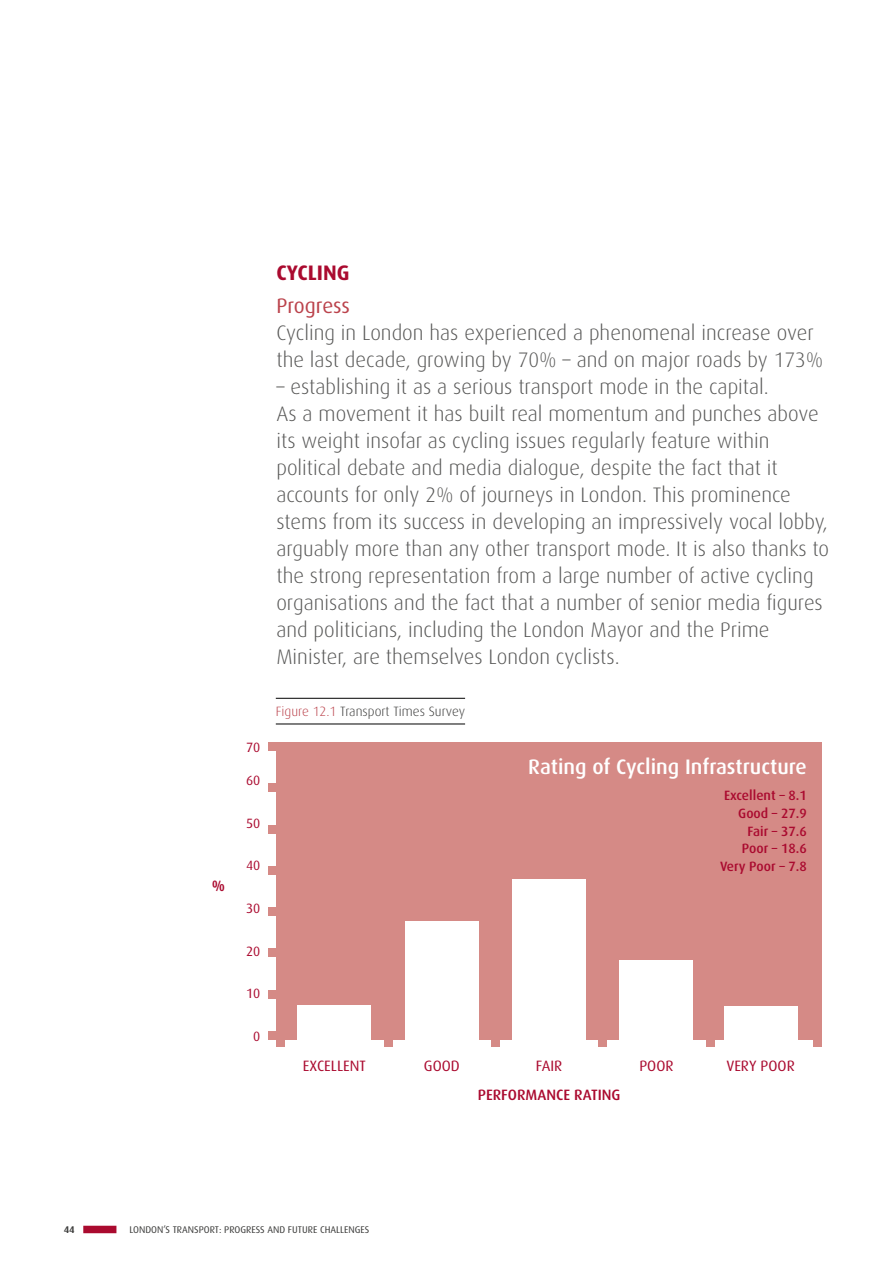
<style>
.page{position:relative;width:893px;height:1263px;background:#fff}
.page>*{position:absolute;margin:0;border:0;box-sizing:border-box;transform-origin:0 0}
.t1{font:300 21px/27px "Dax";color:#575756}
.t2{font:500 21px "Dax";color:#fff}
.t3{font:21px "Dax";color:#bb434c}
.t4{font:700 21px "Dax";color:#aa0a2f}
.t5{font:15px "Dax";color:#aa0a2f}
.t6{font:500 15px "Dax";color:#aa0a2f}
.t7{font:700 15px "Dax";color:#aa0a2f}
.t8{font:500 13.5px/18px "Dax";color:#aa0a2f;text-align:right}
.t9{font:300 13.5px "Dax";color:#3c3c3b}
.t10{font:13.5px "Dax";color:#aa0a2f}
.t11{font:9.75px "Dax";color:#3c3c3b}
.t12{font:700 9.75px "Dax";color:#3c3c3b}
.s1{color:#bb434c}
</style>
<div class="page">
<div style="left:83px;top:1226px;width:33px;height:7px;background:#aa0a2f"></div>
<hr style="left:276px;top:724px;width:189px;height:1px;background:#000">
<hr style="left:276px;top:698px;width:189px;height:1px;background:#000">
<div style="left:276px;top:742px;width:546px;height:298px;background:#d58a86"></div>
<div style="left:268px;top:907px;width:13px;height:9px;background:#d58a86"></div>
<div style="left:268px;top:949px;width:11px;height:8px;background:#d58a86"></div>
<div style="left:268px;top:990px;width:13px;height:8px;background:#d58a86"></div>
<div style="left:268px;top:1031px;width:13px;height:9px;background:#d58a86"></div>
<div style="left:268px;top:783px;width:13px;height:9px;background:#d58a86"></div>
<div style="left:268px;top:742px;width:13px;height:9px;background:#d58a86"></div>
<div style="left:268px;top:825px;width:13px;height:8px;background:#d58a86"></div>
<div style="left:268px;top:866px;width:13px;height:8px;background:#d58a86"></div>
<div style="left:277px;top:1035px;width:8px;height:11px;background:#d58a86"></div>
<div style="left:384px;top:1035px;width:8px;height:11px;background:#d58a86"></div>
<div style="left:491px;top:1035px;width:9px;height:11px;background:#d58a86"></div>
<div style="left:599px;top:1035px;width:8px;height:11px;background:#d58a86"></div>
<div style="left:706px;top:1035px;width:8px;height:11px;background:#d58a86"></div>
<div style="left:813px;top:1035px;width:9px;height:11px;background:#d58a86"></div>
<div style="left:298px;top:1005px;width:73px;height:39px;background:#fff"></div>
<div style="left:405px;top:921px;width:73px;height:123px;background:#fff"></div>
<div style="left:512px;top:880px;width:74px;height:164px;background:#fff"></div>
<div style="left:620px;top:961px;width:73px;height:84px;background:#fff"></div>
<div style="left:724px;top:1007px;width:73px;height:38px;background:#fff"></div>
<p class="t4" style="left:276px;top:261px;width:75px">CYCLING</p>
<p class="t3" style="left:276px;top:294px;width:75px">PROGRESS</p>
<p class="t1" style="left:276px;top:319px;width:549px">Cycling in London has experienced a phenomenal increase over the last decade, growing by 70% – and on major roads by 173%</p>
<p class="t1" style="left:276px;top:373px;width:554px">– establishing it as a serious transport mode in the capital.<br>As a movement it has built real momentum and punches above its weight insofar as cycling issues regularly feature within political debate and media dialogue, despite the fact that it accounts for only 2% of journeys in London. This prominence stems from its success in developing an impressively vocal lobby, arguably more than any other transport mode. It is also thanks to the strong representation from a large number of active cycling organisations and the fact that a number of senior media figures and politicians, including the London Mayor and the Prime Minister, are themselves London cyclists.</p>
<p class="t7" style="left:212px;top:878px;width:15px">%</p>
<p class="t10" style="left:246px;top:739px;width:16px">70</p>
<p class="t10" style="left:246px;top:773px;width:16px">60</p>
<p class="t10" style="left:246px;top:815px;width:16px">50</p>
<p class="t10" style="left:246px;top:858px;width:16px">40</p>
<p class="t10" style="left:246px;top:901px;width:16px">30</p>
<p class="t10" style="left:246px;top:943px;width:16px">20</p>
<p class="t10" style="left:246px;top:986px;width:16px">10</p>
<p class="t10" style="left:253px;top:1029px;width:9px">0</p>
<p class="t9" style="left:276px;top:704px;width:191px"><span class="s1">Figure 12.1</span> Transport Times Survey</p>
<p class="t2" style="left:528px;top:754px;width:280px">Rating of Cycling Infrastructure</p>
<p class="t8" style="left:720px;top:786px;width:88px">Excellent – 8.1<br>Good – 27.9<br>Fair – 37.6<br>Poor – 18.6<br>Very Poor – 7.8</p>
<p class="t5" style="left:303px;top:1057px;width:49px">EXCELLENT</p>
<p class="t5" style="left:424px;top:1057px;width:10px">GOOD</p>
<p class="t5" style="left:536px;top:1057px;width:26px">FAIR</p>
<p class="t5" style="left:639px;top:1057px;width:10px">POOR</p>
<p class="t5" style="left:726px;top:1057px;width:44px">VERY POOR</p>
<p class="t6" style="left:478px;top:1086px;width:144px">PERFORMANCE RATING</p>
<p class="t12" style="left:64px;top:1224px;width:12px">44</p>
<p class="t11" style="left:130px;top:1224px;width:241px">LONDON’S TRANSPORT: PROGRESS AND FUTURE CHALLENGES</p>
</div>
